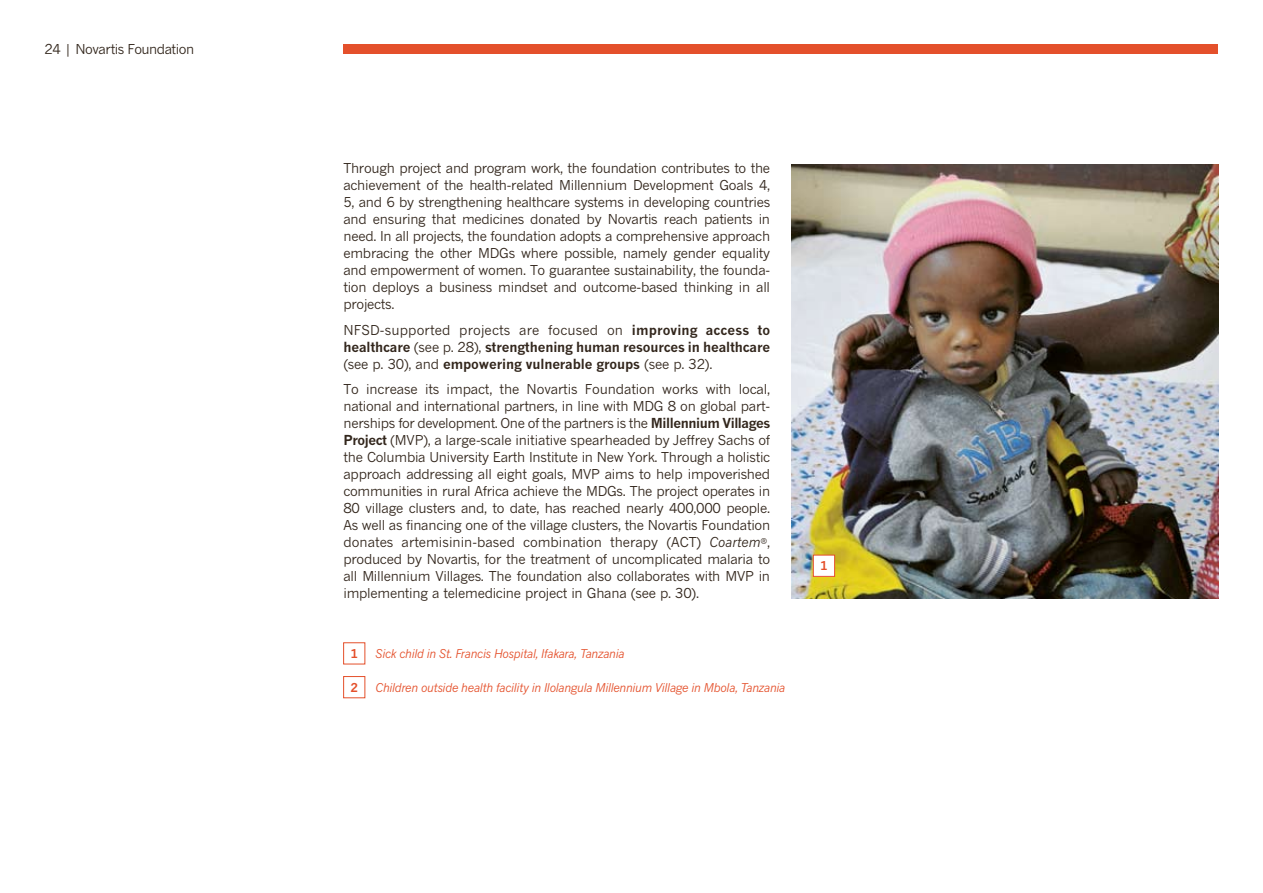
<style>
.page{position:relative;width:1263px;height:893px;background:#fff}
.page>*{position:absolute;margin:0;border:0;box-sizing:border-box;transform-origin:0 0}
.t1{font:13.5px/17px "News Gothic";letter-spacing:-.02em;color:#32261c;text-align:justify}
.t2{font:700 13.5px/17px "News Gothic";letter-spacing:-.01em;color:#32261c;text-align:justify}
.t3{font:italic 12px "News Gothic";letter-spacing:-.03em;color:#e4502b}
.t4{font:700 12px "News Gothic";color:#e4502b}
.s1{font-weight:400}
.s2{font-weight:700}
.s3{font-style:italic}
</style>
<div class="page">
<div style="left:343px;top:45px;width:875px;height:9px;background:#e4502b"></div>
<div style="left:343px;top:676px;width:22px;height:22px;border:1px solid #e4502b"></div>
<img style="left:792px;top:165px;width:426px;height:433px">
<div style="left:813px;top:555px;width:22px;height:21px;background:#fff"></div>
<div style="left:813px;top:555px;width:22px;height:22px;border:1px solid #e4502b"></div>
<p class="t1" style="left:45px;top:40px;width:151px">24 | Novartis Foundation</p>
<p class="t1" style="left:343px;top:159px;width:428px">Through project and program work, the foundation contributes to the achievement of the health-related Millennium Development Goals 4, 5, and 6 by strengthening healthcare systems in developing countries and ensuring that medicines donated by Novartis reach patients in need. In all projects, the foundation adopts a comprehensive approach embracing the other MDGs where possible, namely gender equality and empowerment of women. To guarantee sustainability, the founda&shy;tion deploys a business mindset and outcome-based thinking in all projects.</p>
<p class="t2" style="left:343px;top:321px;width:428px"><span class="s1">NFSD-supported projects are focused on</span> improving access to healthcare <span class="s1">(see p. 28),</span> strengthening human resources in healthcare <span class="s1">(see p. 30), and</span> empowering vulnerable groups <span class="s1">(see p. 32).</span></p>
<p class="t1" style="left:343px;top:381px;width:428px">To increase its impact, the Novartis Foundation works with local, national and international partners, in line with MDG 8 on global part&shy;nerships for development. One of the partners is the <span class="s2">Millennium Villages Project</span> (MVP), a large-scale initiative spearheaded by Jeffrey Sachs of the Columbia University Earth Institute in New York. Through a holistic approach addressing all eight goals, MVP aims to help impoverished communities in rural Africa achieve the MDGs. The project operates in 80 village clusters and, to date, has reached nearly 400,000 people.<br>As well as financing one of the village clusters, the Novartis Foundation donates artemisinin-based combination therapy (ACT) <span class="s3">Coartem</span><sup>®</sup>, produced by Novartis, for the treatment of uncomplicated malaria to all Millennium Villages. The foundation also collaborates with MVP in implementing a telemedicine project in Ghana (see p. 30).</p>
<p class="t4" style="left:350px;top:646px;width:9px">1</p>
<p class="t4" style="left:350px;top:680px;width:9px">2</p>
<p class="t3" style="left:376px;top:646px;width:251px">Sick child in St. Francis Hospital, Ifakara, Tanzania</p>
<p class="t3" style="left:376px;top:680px;width:411px">Children outside health facility in Ilolangula Millennium Village in Mbola, Tanzania</p>
<p class="t4" style="left:820px;top:559px;width:9px">1</p>
</div>
